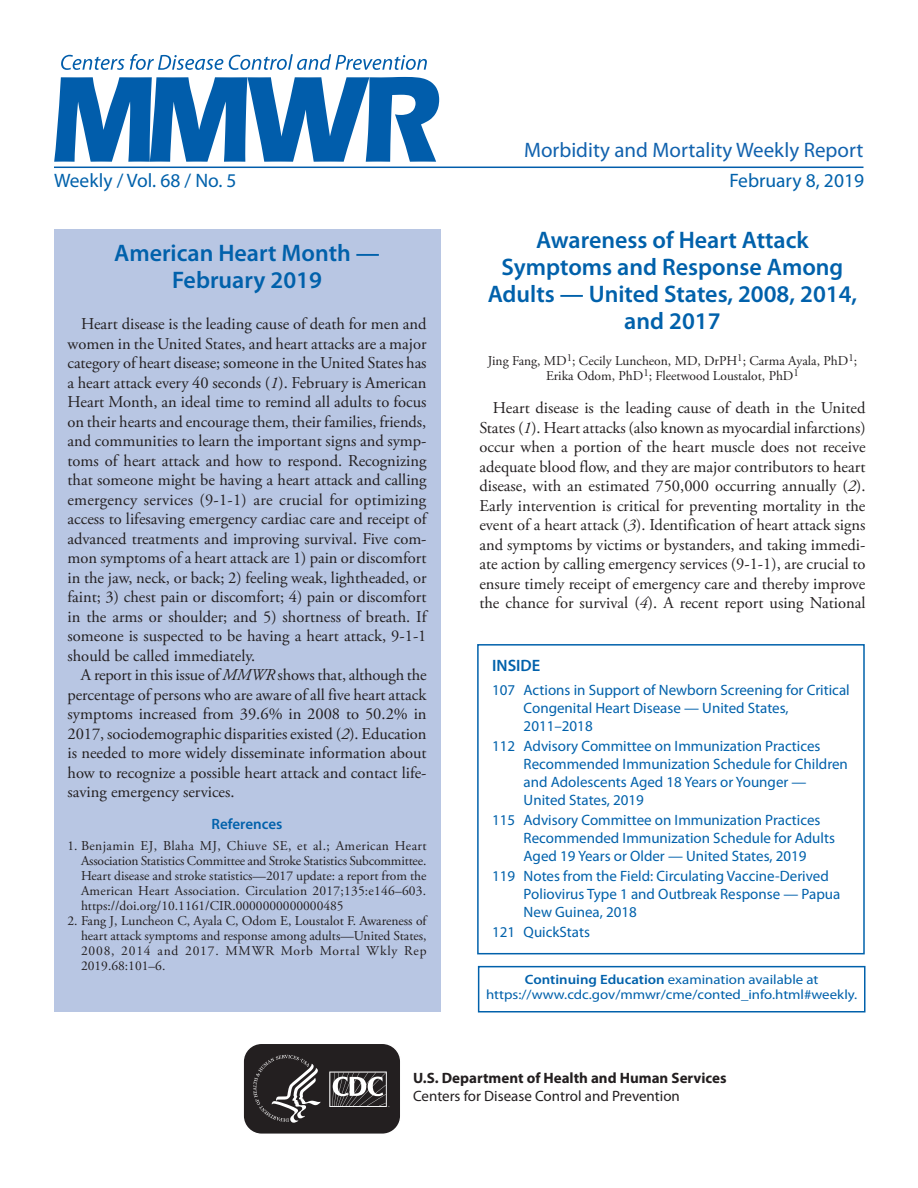
<style>
.page{position:relative;width:918px;height:1188px;background:#fff}
.page>*{position:absolute;margin:0;border:0;box-sizing:border-box;transform-origin:0 0}
.Report_Title{font:600 24px/27px "Myriad Pro";color:#0161ab;text-align:center}
.t1{font:21px "Myriad Pro";color:#1162ae}
.t2{font:19.5px "Myriad Pro";color:#0161ab}
.Paragraph{font:16.5px/19.5px "Adobe Garamond Pro";color:#231f20;text-align:justify}
.inside{font:600 16.5px "Myriad Pro";color:#0161ab}
.t3{font:15px/18px "Myriad Pro";color:#0161ab}
.t4{font:700 15px/18px "Myriad Pro";color:#231f20}
.Ref_Title{font:600 15px "Myriad Pro";color:#0161ab}
.References{font:13.5px/15px "Adobe Garamond Pro";color:#231f20;text-align:justify}
.ce_callout_box{font:13.5px/15px "Myriad Pro";color:#0161ab;text-align:center;scale:1.1 1}
.Author_Names{font:13.5px/15px "Adobe Garamond Pro";color:#231f20;text-align:center}
.s1{font-style:italic}
.s2{font-weight:600}
.s3{font-weight:400}
</style>
<div class="page">
<hr style="left:54px;top:167px;width:810px;height:1px;background:#015dab">
<svg style="left:54px;top:77px;width:385px;height:85px"></svg>
<svg style="left:61px;top:54px;width:366px;height:16px"></svg>
<div style="left:54px;top:230px;width:386px;height:782px;background:#b8c6e3"></div>
<div style="left:477px;top:644px;width:388px;height:310px;border:2px solid #0161ab"></div>
<div style="left:478px;top:966px;width:388px;height:46px;border:2px solid #0161ab"></div>
<svg style="left:243px;top:1045px;width:157px;height:89px;background:#403c3d"></svg>
<p class="t1" style="left:524px;top:137px;width:341px">Morbidity and Mortality Weekly Report</p>
<p class="t2" style="left:54px;top:168px;width:184px">Weekly / Vol. 68 / No. 5</p>
<p class="t2" style="left:729px;top:168px;width:136px">February 8, 2019</p>
<p class="Report_Title" style="left:114px;top:239px;width:267px">American Heart Month —<br>February 2019</p>
<p class="Paragraph" style="left:68px;top:315px;width:361px;text-indent:13px">Heart disease is the leading cause of death for men and women in the United States, and heart attacks are a major category of heart disease; someone in the United States has a heart attack every 40 seconds (<span class="s1">1</span>). February is American Heart Month, an ideal time to remind all adults to focus on their hearts and encourage them, their families, friends, and communities to learn the important signs and symp&shy;toms of heart attack and how to respond. Recognizing that someone might be having a heart attack and calling emergency services (9-1-1) are crucial for optimizing access to lifesaving emergency cardiac care and receipt of advanced treatments and improving survival. Five com&shy;mon symptoms of a heart attack are 1) pain or discomfort in the jaw, neck, or back; 2) feeling weak, lightheaded, or faint; 3) chest pain or discomfort; 4) pain or discomfort in the arms or shoulder; and 5) shortness of breath. If someone is suspected to be having a heart attack, 9-1-1 should be called immediately.</p>
<p class="Paragraph" style="left:68px;top:666px;width:361px;text-indent:13px">A report in this issue of <span class="s1">MMWR</span> shows that, although the percentage of persons who are aware of all five heart attack symptoms increased from 39.6% in 2008 to 50.2% in 2017, sociodemographic disparities existed (<span class="s1">2</span>). Education is needed to more widely disseminate information about how to recognize a possible heart attack and contact life&shy;saving emergency services.</p>
<h1 class="Ref_Title" style="left:212px;top:814px;width:72px">References</h1>
<p class="References" style="left:81px;top:839px;width:347px;text-indent:-14px">1. Benjamin EJ, Blaha MJ, Chiuve SE, et al.; American Heart Association Statistics Committee and Stroke Statistics Subcommittee.<br>Heart disease and stroke statistics—2017 update: a report from the American Heart Association. Circulation 2017;135:e146–603. https://doi.org/10.1161/CIR.0000000000000485</p>
<p class="References" style="left:81px;top:914px;width:347px;text-indent:-14px">2. Fang J, Luncheon C, Ayala C, Odom E, Loustalot F. Awareness of heart attack symptoms and response among adults—United States, 2008, 2014 and 2017. MMWR Morb Mortal Wkly Rep 2019.68:101–6.</p>
<p class="Report_Title" style="left:488px;top:225px;width:371px">Awareness of Heart Attack<br>Symptoms and Response Among<br>Adults — United States, 2008, 2014, and 2017</p>
<p class="Author_Names" style="left:488px;top:354px;width:371px">Jing Fang, MD<sup>1</sup>; Cecily Luncheon, MD, DrPH<sup>1</sup>; Carma Ayala, PhD<sup>1</sup>;<br>Erika Odom, PhD<sup>1</sup>; Fleetwood Loustalot, PhD<sup>1</sup></p>
<p class="Paragraph" style="left:479px;top:399px;width:388px;text-indent:13px">Heart disease is the leading cause of death in the United States (<span class="s1">1</span>). Heart attacks (also known as myocardial infarctions) occur when a portion of the heart muscle does not receive adequate blood flow, and they are major contributors to heart disease, with an estimated 750,000 occurring annually (<span class="s1">2</span>).<br>Early intervention is critical for preventing mortality in the event of a heart attack (<span class="s1">3</span>). Identification of heart attack signs and symptoms by victims or bystanders, and taking immedi&shy;ate action by calling emergency services (9-1-1), are crucial to ensure timely receipt of emergency care and thereby improve the chance for survival (<span class="s1">4</span>). A recent report using National</p>
<h1 class="inside" style="left:492px;top:655px;width:50px">INSIDE</h1>
<p class="t3" style="left:524px;top:681px;width:328px;text-indent:-32px">107 Actions in Support of Newborn Screening for Critical<br>Congenital Heart Disease — United States,<br>2011–2018</p>
<p class="t3" style="left:524px;top:737px;width:326px;text-indent:-32px">112 Advisory Committee on Immunization Practices Recommended Immunization Schedule for Children and Adolescents Aged 18 Years or Younger — United States, 2019</p>
<p class="t3" style="left:524px;top:811px;width:313px;text-indent:-32px">115 Advisory Committee on Immunization Practices<br>Recommended Immunization Schedule for Adults<br>Aged 19 Years or Older — United States, 2019</p>
<p class="t3" style="left:524px;top:867px;width:318px;text-indent:-31px">119 Notes from the Field: Circulating Vaccine-Derived<br>Poliovirus Type 1 and Outbreak Response — Papua<br>New Guinea, 2018</p>
<p class="t3" style="left:492px;top:923px;width:99px">121 QuickStats</p>
<p class="ce_callout_box" style="left:486px;top:972px;width:339px"><span class="s2">Continuing Education</span> examination available at https://www.cdc.gov/mmwr/cme/conted_info.html#weekly.</p>
<p class="t4" style="left:413px;top:1069px;width:315px">U.S. Department of Health and Human Services<br><span class="s3">Centers for Disease Control and Prevention</span></p>
</div>
